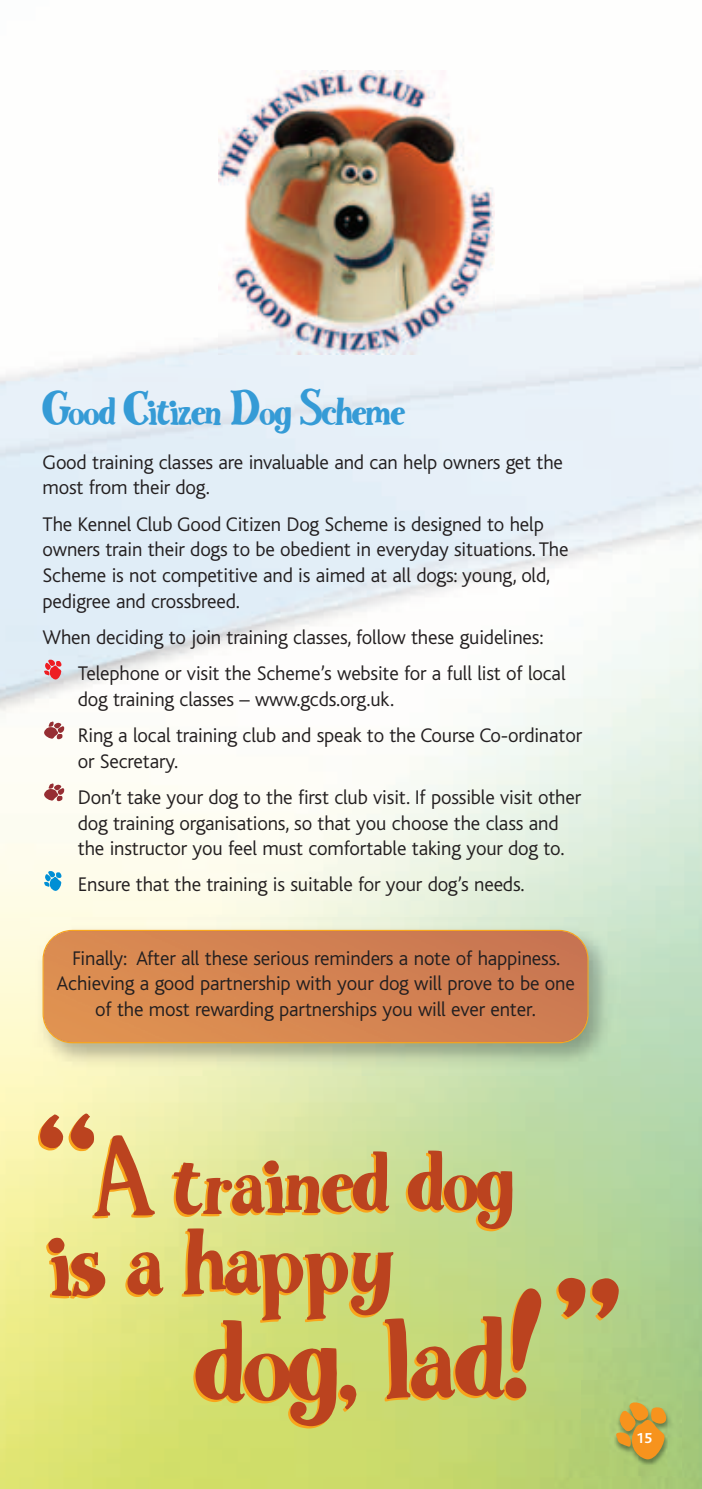
<style>
.page{position:relative;width:702px;height:1489px;background:#fff}
.page>*{position:absolute;margin:0;border:0;box-sizing:border-box;transform-origin:0 0}
.t1{font:40px "WG";letter-spacing:-.01em;color:#359bd6}
.t2{font:300 20.5px/25.5px "Bliss";letter-spacing:-.01em;color:#231f20}
.t3{font:700 15px "Bliss";color:#fff}
</style>
<div class="page">
<img style="left:0;top:70px;width:702px;height:1418px">
<img style="left:581px;top:1380px;width:100px;height:95px">
<svg style="left:616px;top:1402px;width:50px;height:57px"></svg>
<svg style="left:44px;top:871px;width:17px;height:19px"></svg>
<svg style="left:44px;top:783px;width:20px;height:18px"></svg>
<svg style="left:44px;top:721px;width:20px;height:18px"></svg>
<svg style="left:44px;top:659px;width:17px;height:20px"></svg>
<img style="left:219px;top:71px;width:275px;height:283px">
<img style="left:30px;top:917px;width:590px;height:158px">
<div style="left:43px;top:929px;width:545px;height:114px;border:2px solid #f9a51b;border-radius:30px"></div>
<img style="left:44px;top:931px;width:543px;height:110px">
<svg style="left:46px;top:1237px;width:59px;height:61px"></svg>
<svg style="left:125px;top:1251px;width:38px;height:45px"></svg>
<svg style="left:171px;top:1150px;width:370px;height:278px"></svg>
<svg style="left:38px;top:1113px;width:117px;height:105px"></svg>
<svg style="left:556px;top:1277px;width:62px;height:43px"></svg>
<h1 class="t1" style="left:43px;top:397px;width:363px">Good Citizen Dog Scheme</h1>
<p class="t2" style="left:43px;top:451px;width:522px">Good training classes are invaluable and can help owners get the most from their dog.</p>
<p class="t2" style="left:43px;top:513px;width:527px">The Kennel Club Good Citizen Dog Scheme is designed to help owners train their dogs to be obedient in everyday situations. The Scheme is not competitive and is aimed at all dogs: young, old, pedigree and crossbreed.</p>
<p class="t2" style="left:78px;top:621px;width:489px;line-height:36.2px;text-indent:-35px">When deciding to join training classes, follow these guidelines:<br>Telephone or visit the Scheme’s website for a full list of local</p>
<p class="t2" style="left:78px;top:682px;width:505px;line-height:36.2px">dog training classes – www.gcds.org.uk.<br>Ring a local training club and speak to the Course Co-ordinator</p>
<p class="t2" style="left:78px;top:744px;width:504px;line-height:36.2px">or Secretary.<br>Don’t take your dog to the first club visit. If possible visit other</p>
<p class="t2" style="left:78px;top:812px;width:488px">dog training organisations, so that you choose the class and the instructor you feel must comfortable taking your dog to.</p>
<p class="t2" style="left:78px;top:873px;width:448px">Ensure that the training is suitable for your dog’s needs.</p>
<p class="t2" style="left:56px;top:947px;width:520px;text-align:center">Finally: After all these serious reminders a note of happiness.<br>Achieving a good partnership with your dog will prove to be one of the most rewarding partnerships you will ever enter.</p>
<p class="t3" style="left:636px;top:1431px;width:18px">15</p>
</div>
